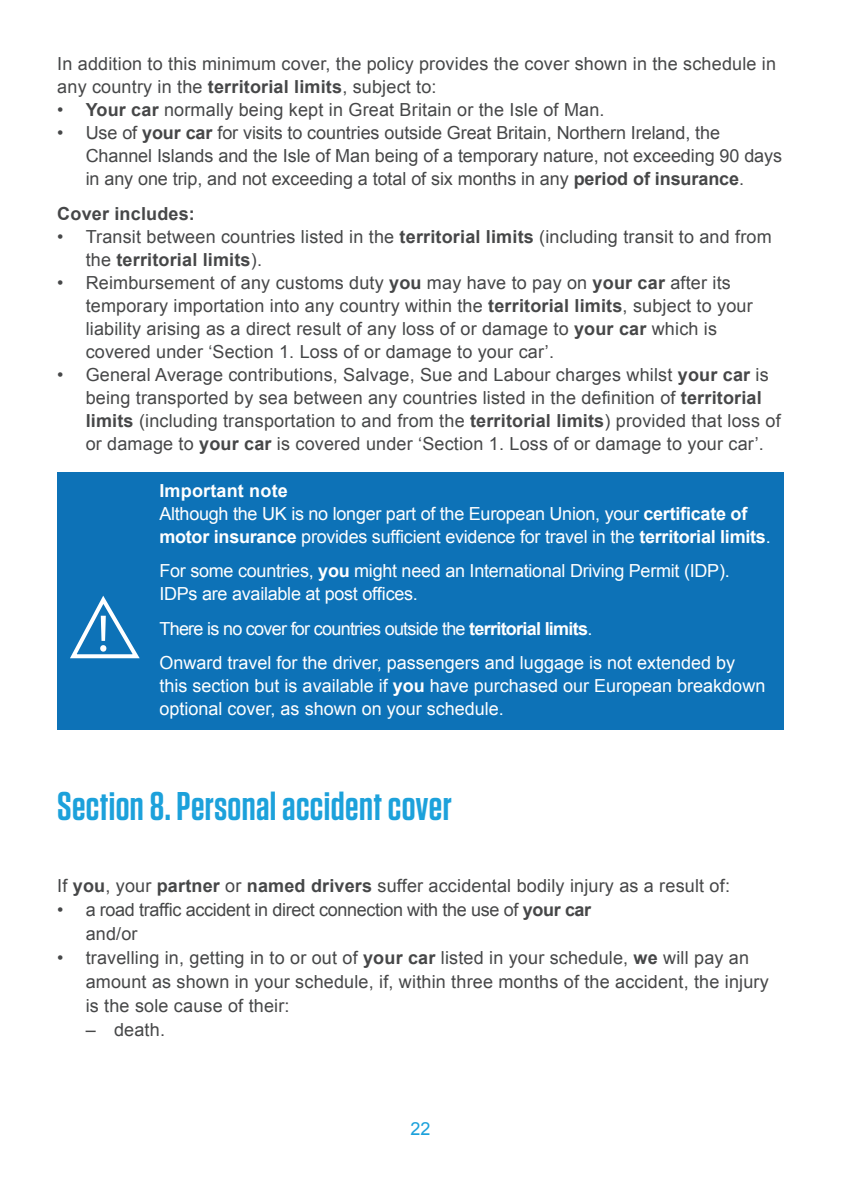
<style>
.page{position:relative;width:841px;height:1192px;background:#fff}
.page>*{position:absolute;margin:0;border:0;box-sizing:border-box;transform-origin:0 0}
.t1{font:600 40px "Tungsten";letter-spacing:.01em;color:#1ca1db}
.t2{font:18px/23px "Arial";letter-spacing:.01em;color:#464748}
.t3{font:18px/23px "Arial";letter-spacing:-.015em;color:#fff}
.t4{font:18px/24px "Arial";letter-spacing:-.02em;color:#464748}
.t5{font:700 18px "Arial";letter-spacing:.01em;color:#464748}
.t6{font:18px "Arial";color:#1ca1db}
.s1{font-weight:700}
</style>
<div class="page">
<div style="left:57px;top:472px;width:726px;height:40px;background:#0d72b7"></div>
<div style="left:57px;top:495px;width:726px;height:63px;background:#0d72b7"></div>
<div style="left:57px;top:553px;width:726px;height:62px;background:#0d72b7"></div>
<div style="left:57px;top:610px;width:726px;height:39px;background:#0d72b7"></div>
<div style="left:57px;top:644px;width:726px;height:86px;background:#0d72b7"></div>
<svg style="left:70px;top:595px;width:70px;height:64px"></svg>
<p class="t2" style="left:57px;top:53px;width:720px">In addition to this minimum cover, the policy provides the cover shown in the schedule in any country in the <span class="s1">territorial limits</span>, subject to:</p>
<p class="t2" style="left:57px;top:99px;width:548px">• <span class="s1">Your car</span> normally being kept in Great Britain or the Isle of Man.</p>
<p class="t2" style="left:86px;top:122px;width:697px;text-indent:-28px">• Use of <span class="s1">your car</span> for visits to countries outside Great Britain, Northern Ireland, the<br>Channel Islands and the Isle of Man being of a temporary nature, not exceeding 90 days in any one trip, and not exceeding a total of six months in any <span class="s1">period of insurance</span>.</p>
<p class="t5" style="left:57px;top:202px;width:139px">Cover includes:</p>
<p class="t2" style="left:86px;top:225px;width:687px;text-indent:-28px">• Transit between countries listed in the <span class="s1">territorial limits</span> (including transit to and from the <span class="s1">territorial limits</span>).</p>
<p class="t2" style="left:86px;top:271px;width:668px;text-indent:-28px">• Reimbursement of any customs duty <span class="s1">you</span> may have to pay on <span class="s1">your car</span> after its temporary importation into any country within the <span class="s1">territorial limits</span>, subject to your liability arising as a direct result of any loss of or damage to <span class="s1">your car</span> which is covered under ‘Section 1. Loss of or damage to your car’.</p>
<p class="t2" style="left:86px;top:363px;width:696px;text-indent:-28px">• General Average contributions, Salvage, Sue and Labour charges whilst <span class="s1">your car</span> is being transported by sea between any countries listed in the definition of <span class="s1">territorial limits</span> (including transportation to and from the <span class="s1">territorial limits</span>) provided that loss of or damage to <span class="s1">your car</span> is covered under ‘Section 1. Loss of or damage to your car’.</p>
<p class="t3" style="left:159px;top:479px;width:612px"><span class="s1">Important note<br></span>Although the UK is no longer part of the European Union, your <span class="s1">certificate of motor insurance</span> provides sufficient evidence for travel in the <span class="s1">territorial limits</span>.</p>
<p class="t3" style="left:159px;top:559px;width:571px">For some countries, <span class="s1">you</span> might need an International Driving Permit (IDP).<br>IDPs are available at post offices.</p>
<p class="t3" style="left:159px;top:611px;width:577px;line-height:34.4px">There is no cover for countries outside the <span class="s1">territorial limits</span>.<br>Onward travel for the driver, passengers and luggage is not extended by</p>
<p class="t3" style="left:159px;top:674px;width:607px">this section but is available if <span class="s1">you</span> have purchased our European breakdown optional cover, as shown on your schedule.</p>
<h1 class="t1" style="left:57px;top:785px;width:396px">Section 8. Personal accident cover</h1>
<p class="t2" style="left:57px;top:874px;width:674px">If <span class="s1">you</span>, your <span class="s1">partner</span> or <span class="s1">named drivers</span> suffer accidental bodily injury as a result of:</p>
<p class="t4" style="left:86px;top:898px;width:507px;text-indent:-28px">• a road traffic accident in direct connection with the use of <span class="s1">your car </span>and/or</p>
<p class="t2" style="left:86px;top:946px;width:684px;line-height:24px;text-indent:-28px">• travelling in, getting in to or out of <span class="s1">your car</span> listed in your schedule, <span class="s1">we</span> will pay an amount as shown in your schedule, if, within three months of the accident, the injury is the sole cause of their:</p>
<p class="t2" style="left:86px;top:1018px;width:81px">– death.</p>
<p class="t6" style="left:410px;top:1116px;width:22px">22</p>
</div>
